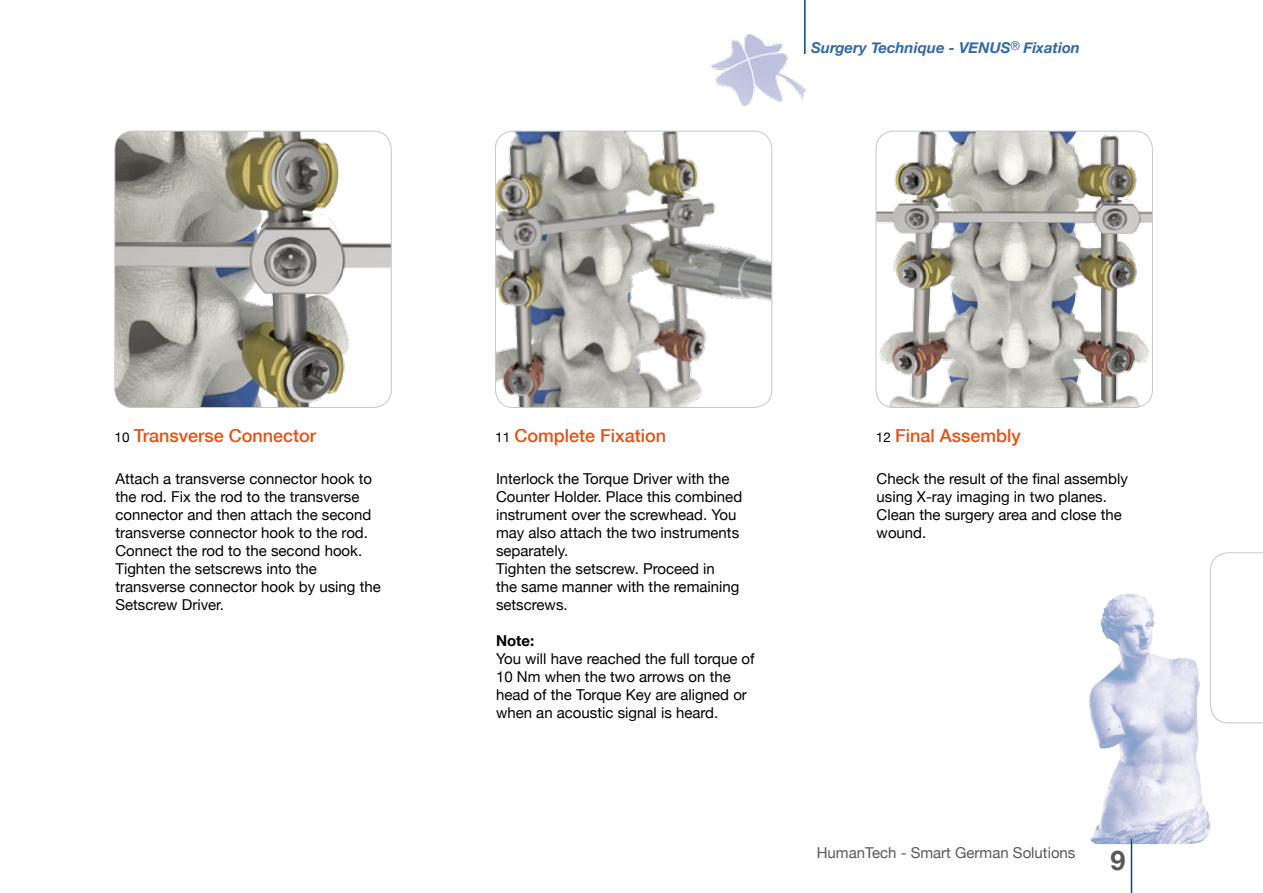
<style>
.page{position:relative;width:1263px;height:893px;background:#fff}
.page>*{position:absolute;margin:0;border:0;box-sizing:border-box;transform-origin:0 0}
.t1{font:700 27px "Helvetica Neue";color:#58585a}
.t2{font:500 18px "Helvetica Neue";color:#e75113}
.t3{font:15px/18px "Helvetica Neue";color:#000}
.t4{font:italic 700 15px "Helvetica Neue";color:#3369a9}
.t5{font:15px "Helvetica Neue";color:#58585a}
.t6{font:700 15px "Helvetica Neue";color:#000}
.s1{font-weight:400;font-size:13.5px;color:#000}
</style>
<div class="page">
<hr style="left:1131px;top:839px;width:1px;height:54px;background:#004494">
<hr style="left:804px;top:0;width:1px;height:54px;background:#004494">
<img style="left:711px;top:34px;width:94px;height:71px">
<img style="left:115px;top:131px;width:276px;height:276px">
<div style="left:115px;top:131px;width:276px;height:277px;border:1px solid #c6c7c8;border-radius:18px"></div>
<img style="left:495px;top:131px;width:277px;height:276px">
<div style="left:495px;top:131px;width:277px;height:277px;border:1px solid #c6c7c8;border-radius:18px"></div>
<img style="left:876px;top:131px;width:276px;height:276px">
<div style="left:876px;top:131px;width:276px;height:277px;border:1px solid #c6c7c8;border-radius:18px"></div>
<svg style="left:1210px;top:553px;width:53px;height:170px"></svg>
<img style="left:1089px;top:593px;width:121px;height:251px">
<p class="t4" style="left:811px;top:38px;width:270px">Surgery Technique - VENUS<sup>®</sup> Fixation</p>
<p class="t2" style="left:115px;top:425px;width:203px"><span class="s1">10</span> Transverse Connector</p>
<p class="t2" style="left:495px;top:425px;width:172px"><span class="s1">11</span> Complete Fixation</p>
<p class="t2" style="left:876px;top:425px;width:146px"><span class="s1">12</span> Final Assembly</p>
<p class="t3" style="left:496px;top:470px;width:248px">Interlock the Torque Driver with the<br>Counter Holder. Place this combined instrument over the screwhead. You may also attach the two instruments separately.<br>Tighten the setscrew. Proceed in<br>the same manner with the remaining setscrews.</p>
<p class="t6" style="left:496px;top:631px;width:40px">Note:</p>
<p class="t3" style="left:496px;top:650px;width:260px">You will have reached the full torque of 10 Nm when the two arrows on the head of the Torque Key are aligned or when an acoustic signal is heard.</p>
<p class="t3" style="left:877px;top:470px;width:253px">Check the result of the final assembly using X-ray imaging in two planes.<br>Clean the surgery area and close the wound.</p>
<p class="t3" style="left:115px;top:470px;width:267px">Attach a transverse connector hook to the rod. Fix the rod to the transverse connector and then attach the second transverse connector hook to the rod.<br>Connect the rod to the second hook.<br>Tighten the setscrews into the transverse connector hook by using the Setscrew Driver.</p>
<p class="t5" style="left:817px;top:844px;width:260px">HumanTech - Smart German Solutions</p>
<h1 class="t1" style="left:1110px;top:844px;width:17px">9</h1>
</div>
